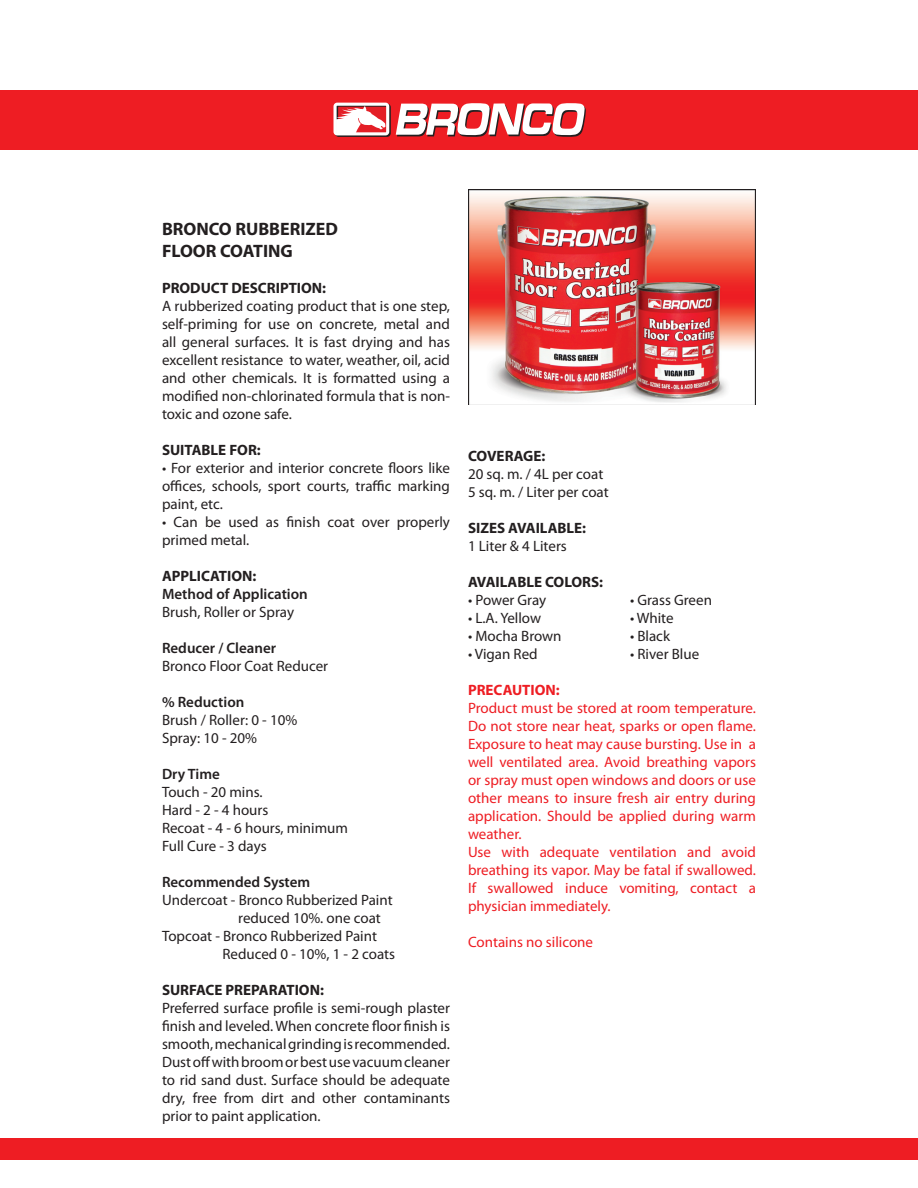
<style>
.page{position:relative;width:918px;height:1188px;background:#fff}
.page>*{position:absolute;margin:0;border:0;box-sizing:border-box;transform-origin:0 0}
.t1{font:700 18px "Myriad Pro";color:#231f20}
.t2{font:15px/18px "Myriad Pro";color:#231f20;text-align:justify}
.t3{font:15px/18px "Myriad Pro";color:#ee1d23;text-align:justify}
.t4{font:700 15px "Myriad Pro";color:#231f20}
.t5{font:600 15px "Myriad Pro";color:#231f20}
.t6{font:700 15px "Myriad Pro";color:#ee1d23}
</style>
<div class="page">
<div style="left:0;top:90px;width:918px;height:60px;background:#ee1d23"></div>
<svg style="left:333px;top:103px;width:253px;height:34px"></svg>
<div style="left:0;top:1138px;width:918px;height:22px;background:#ee1d23"></div>
<img style="left:468px;top:189px;width:288px;height:216px">
<p class="t1" style="left:162px;top:217px;width:178px">BRONCO RUBBERIZED</p>
<p class="t1" style="left:162px;top:239px;width:132px">FLOOR COATING</p>
<p class="t4" style="left:162px;top:278px;width:166px">PRODUCT DESCRIPTION:</p>
<p class="t2" style="left:162px;top:296px;width:290px">A rubberized coating product that is one step, self-priming for use on concrete, metal and all general surfaces. It is fast drying and has excellent resistance to water, weather, oil, acid and other chemicals. It is formatted using a modified non-chlorinated formula that is non&shy;toxic and ozone safe.</p>
<p class="t4" style="left:162px;top:440px;width:100px">SUITABLE FOR:</p>
<p class="t2" style="left:162px;top:458px;width:289px">• For exterior and interior concrete floors like offices, schools, sport courts, traffic marking paint, etc.</p>
<p class="t2" style="left:162px;top:512px;width:290px">• Can be used as finish coat over properly primed metal.</p>
<p class="t4" style="left:162px;top:566px;width:96px">APPLICATION:</p>
<p class="t5" style="left:162px;top:584px;width:147px">Method of Application</p>
<p class="t2" style="left:162px;top:602px;width:134px">Brush, Roller or Spray</p>
<p class="t5" style="left:162px;top:638px;width:116px">Reducer / Cleaner</p>
<p class="t2" style="left:162px;top:656px;width:168px">Bronco Floor Coat Reducer</p>
<p class="t5" style="left:162px;top:692px;width:84px">% Reduction</p>
<p class="t2" style="left:162px;top:710px;width:137px">Brush / Roller: 0 - 10%</p>
<p class="t2" style="left:162px;top:728px;width:97px">Spray: 10 - 20%</p>
<p class="t5" style="left:162px;top:764px;width:59px">Dry Time</p>
<p class="t2" style="left:162px;top:782px;width:102px">Touch - 20 mins.</p>
<p class="t2" style="left:162px;top:800px;width:108px">Hard - 2 - 4 hours</p>
<p class="t2" style="left:162px;top:818px;width:188px">Recoat - 4 - 6 hours, minimum</p>
<p class="t2" style="left:162px;top:836px;width:106px">Full Cure - 3 days</p>
<p class="t5" style="left:162px;top:872px;width:150px">Recommended System</p>
<p class="t2" style="left:162px;top:890px;width:232px">Undercoat - Bronco Rubberized Paint</p>
<p class="t2" style="left:238px;top:908px;width:144px">reduced 10%. one coat</p>
<p class="t2" style="left:222px;top:926px;width:174px;text-indent:-60px">Topcoat - Bronco Rubberized Paint<br>Reduced 0 - 10%, 1 - 2 coats</p>
<p class="t4" style="left:162px;top:980px;width:163px">SURFACE PREPARATION:</p>
<p class="t2" style="left:162px;top:998px;width:290px">Preferred surface profile is semi-rough plaster finish and leveled. When concrete floor finish is smooth, mechanical grinding is recommended.<br>Dust off with broom or best use vacuum cleaner to rid sand dust. Surface should be adequate dry, free from dirt and other contaminants prior to paint application.</p>
<p class="t4" style="left:468px;top:446px;width:79px">COVERAGE:</p>
<p class="t2" style="left:468px;top:465px;width:137px">20 sq. m. / 4L per coat</p>
<p class="t2" style="left:468px;top:483px;width:142px">5 sq. m. / Liter per coat</p>
<p class="t4" style="left:468px;top:518px;width:120px">SIZES AVAILABLE:</p>
<p class="t2" style="left:468px;top:537px;width:100px">1 Liter &amp; 4 Liters</p>
<p class="t4" style="left:468px;top:572px;width:137px">AVAILABLE COLORS:</p>
<p class="t2" style="left:468px;top:591px;width:80px">• Power Gray</p>
<p class="t2" style="left:630px;top:591px;width:84px">• Grass Green</p>
<p class="t2" style="left:468px;top:609px;width:75px">• L.A. Yellow</p>
<p class="t2" style="left:630px;top:609px;width:45px">• White</p>
<p class="t2" style="left:468px;top:627px;width:95px">• Mocha Brown</p>
<p class="t2" style="left:630px;top:627px;width:42px">• Black</p>
<p class="t2" style="left:468px;top:645px;width:71px">• Vigan Red</p>
<p class="t2" style="left:630px;top:645px;width:71px">• River Blue</p>
<p class="t6" style="left:468px;top:680px;width:93px">PRECAUTION:</p>
<p class="t3" style="left:468px;top:699px;width:290px">Product must be stored at room temperature.<br>Do not store near heat, sparks or open flame.<br>Exposure to heat may cause bursting. Use in a well ventilated area. Avoid breathing vapors or spray must open windows and doors or use other means to insure fresh air entry during application. Should be applied during warm weather.</p>
<p class="t3" style="left:468px;top:843px;width:290px">Use with adequate ventilation and avoid breathing its vapor. May be fatal if swallowed.<br>If swallowed induce vomiting, contact a physician immediately.</p>
<p class="t3" style="left:468px;top:933px;width:127px">Contains no silicone</p>
</div>
